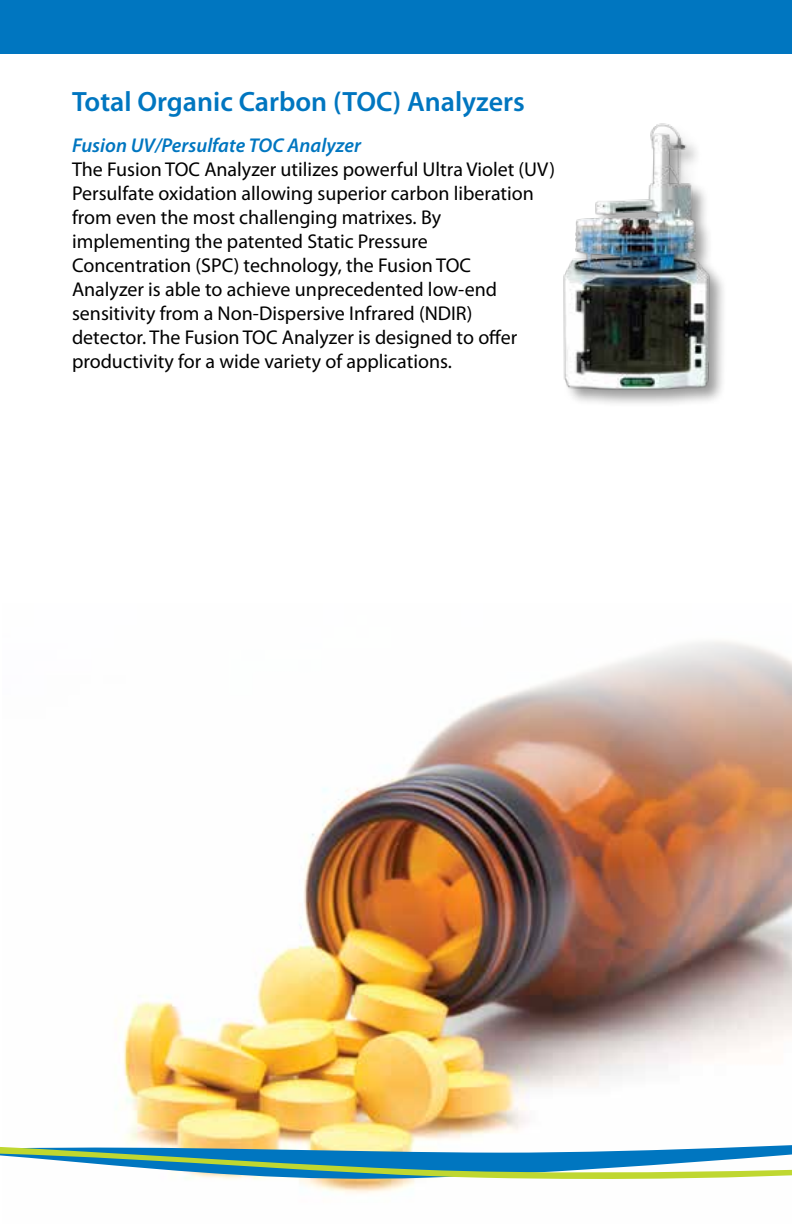
<style>
.page{position:relative;width:792px;height:1224px;background:#fff}
.page>*{position:absolute;margin:0;border:0;box-sizing:border-box;transform-origin:0 0}
.t1{font:600 28px "Myriad Pro";color:#0076c0}
.t2{font:20px/24px "Myriad Pro";color:#000}
.t3{font:italic 600 20px "Myriad Pro";color:#0076c0}
</style>
<div class="page">
<img style="left:115px;top:641px;width:677px;height:494px">
<svg style="left:125px;top:1135px;width:347px;height:59px"></svg>
<svg style="left:0;top:1138px;width:792px;height:51px"></svg>
<div style="left:0;top:0;width:792px;height:54px;background:#0076c0"></div>
<div style="left:562px;top:122px;width:166px;height:286px;background:#000;opacity:.4"></div>
<img style="left:562px;top:122px;width:154px;height:275px">
<h1 class="t1" style="left:72px;top:84px;width:454px">Total Organic Carbon (TOC) Analyzers</h1>
<p class="t3" style="left:72px;top:133px;width:290px">Fusion UV/Persulfate TOC Analyzer</p>
<p class="t2" style="left:72px;top:157px;width:485px">The Fusion TOC Analyzer utilizes powerful Ultra Violet (UV)<br>Persulfate oxidation allowing superior carbon liberation from even the most challenging matrixes. By implementing the patented Static Pressure<br>Concentration (SPC) technology, the Fusion TOC<br>Analyzer is able to achieve unprecedented low-end sensitivity from a Non-Dispersive Infrared (NDIR)<br>detector. The Fusion TOC Analyzer is designed to offer productivity for a wide variety of applications.</p>
</div>
